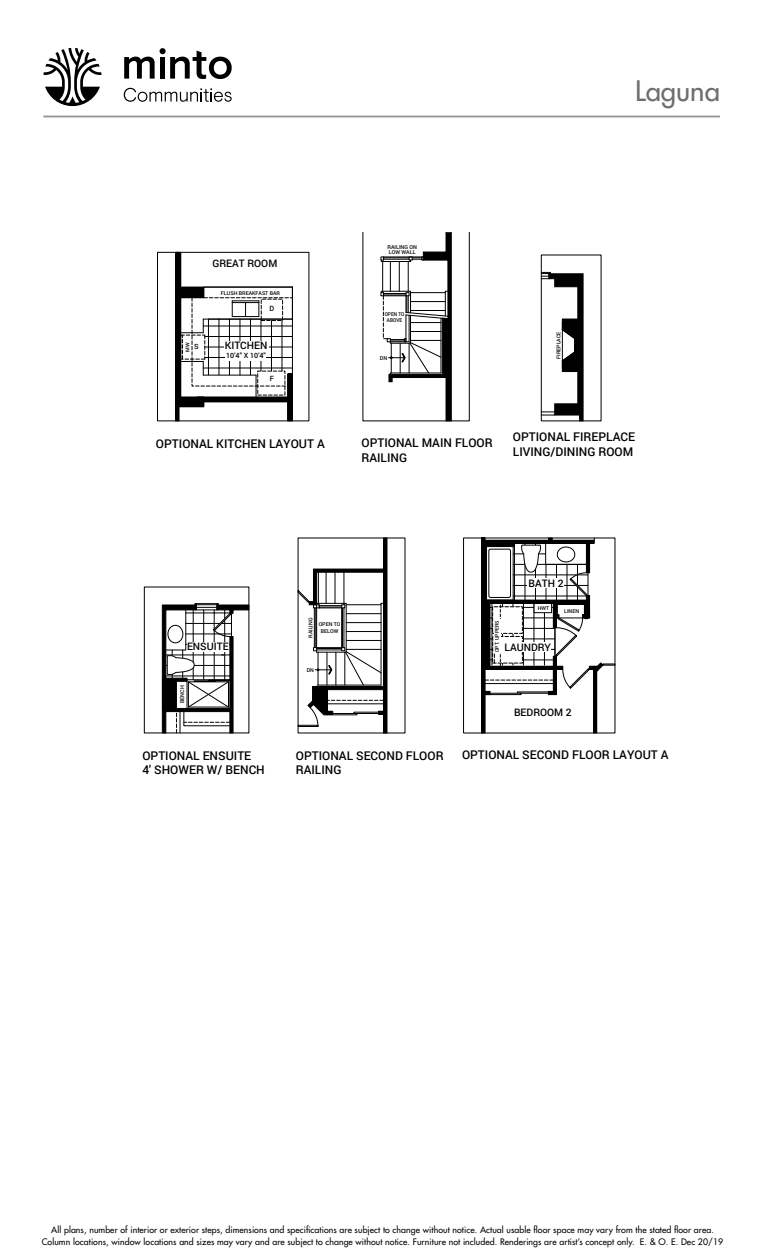
<style>
.page{position:relative;width:765px;height:1260px;background:#fff}
.page>*{position:absolute;margin:0;border:0;box-sizing:border-box;transform-origin:0 0}
.t1{font:27.5px "Futura";color:#6d6e71}
.t2{font:500 12px/14.4px "Roboto";color:#000}
.t3{font:500 10.25px "Roboto";color:#000}
.t4{font:8.75px/11.2px "Futura";letter-spacing:.01em;color:#000;text-align:center}
.t5{font:500 7.25px "Roboto";color:#000}
.t6{font:500 5.38px/5.9px "Roboto";color:#000}
.t7{font:500 5.25px/6.4px "Roboto";color:#000;text-align:center}
.t8{font:500 5.25px/6.4px "Roboto";color:#000;text-align:center;scale:.91 1}
.t9{font:500 5.12px "Roboto";color:#000}
</style>
<div class="page">
<hr style="left:43px;top:116px;width:677px;height:1px;background:#939598">
<svg style="left:43px;top:48px;width:59px;height:58px"></svg>
<svg style="left:124px;top:88px;width:108px;height:14px"></svg>
<svg style="left:124px;top:48px;width:108px;height:31px"></svg>
<div style="left:157px;top:252px;width:152px;height:169px;border:1px solid #000"></div>
<div style="left:144px;top:587px;width:105px;height:146px;border:1px solid #000"></div>
<hr style="left:292px;top:287px;width:1px;height:87px;background:#000">
<svg style="left:179px;top:252px;width:113px;height:169px"></svg>
<div style="left:224px;top:341px;width:44px;height:9px;background:#fff"></div>
<div style="left:225px;top:347px;width:41px;height:13px;background:#fff"></div>
<svg style="left:541px;top:272px;width:43px;height:149px"></svg>
<hr style="left:288px;top:374px;width:4px;height:47px;background:#000">
<div style="left:287px;top:374px;width:6px;height:47px;border:1px solid #000"></div>
<div style="left:178px;top:397px;width:26px;height:10px;background:#000"></div>
<div style="left:175px;top:395px;width:4px;height:26px;border:1px solid #000"></div>
<div style="left:176px;top:252px;width:5px;height:145px;background:#000"></div>
<div style="left:175px;top:252px;width:6px;height:146px;border:1px solid #000"></div>
<div style="left:178px;top:287px;width:26px;height:11px;background:#000"></div>
<div style="left:197px;top:397px;width:93px;height:5px;background:#000"></div>
<svg style="left:363px;top:232px;width:107px;height:189px"></svg>
<svg style="left:162px;top:603px;width:87px;height:130px"></svg>
<div style="left:162px;top:680px;width:13px;height:29px;background:#000"></div>
<svg style="left:481px;top:537px;width:134px;height:196px"></svg>
<svg style="left:298px;top:538px;width:89px;height:195px"></svg>
<h1 class="t1" style="left:635px;top:77px;width:86px">Laguna</h1>
<p class="t3" style="left:213px;top:260px;width:66px">GREAT ROOM</p>
<p class="t7" style="left:221px;top:290px;width:61px">FLUSH BREAKFAST BAR</p>
<p class="t7" style="left:185px;top:352px;width:11px;rotate:-90deg">MW</p>
<p class="t5" style="left:194px;top:344px;width:6px">S</p>
<p class="t5" style="left:270px;top:305px;width:6px">D</p>
<p class="t3" style="left:225px;top:342px;width:44px">KITCHEN</p>
<p class="t5" style="left:226px;top:352px;width:41px">10'4" X 10'4"</p>
<p class="t5" style="left:270px;top:375px;width:6px">F</p>
<h2 class="t2" style="left:156px;top:437px;width:170px">OPTIONAL KITCHEN LAYOUT A</h2>
<p class="t6" style="left:388px;top:244px;width:31px">RAILING ON<br>LOW WALL</p>
<p class="t8" style="left:385px;top:311px;width:23px">OPEN TO<br>ABOVE</p>
<p class="t6" style="left:380px;top:355px;width:9px">DN</p>
<p class="t7" style="left:556px;top:359px;width:29px;rotate:-90deg">FIREPLACE</p>
<h2 class="t2" style="left:362px;top:437px;width:133px">OPTIONAL MAIN FLOOR<br>RAILING</h2>
<h2 class="t2" style="left:513px;top:431px;width:124px">OPTIONAL FIREPLACE<br>LIVING/DINING ROOM</h2>
<p class="t3" style="left:187px;top:642px;width:43px">ENSUITE</p>
<p class="t6" style="left:180px;top:703px;width:19px;rotate:-90deg">BENCH</p>
<p class="t7" style="left:308px;top:638px;width:22px;rotate:-90deg">RAILING</p>
<p class="t7" style="left:319px;top:622px;width:23px">OPEN TO<br>BELOW</p>
<p class="t7" style="left:307px;top:667px;width:9px">DN</p>
<p class="t3" style="left:529px;top:579px;width:36px">BATH 2</p>
<p class="t7" style="left:538px;top:606px;width:13px">HWT</p>
<p class="t9" style="left:495px;top:652px;width:33px;rotate:-90deg">OPT. UPPERS</p>
<p class="t3" style="left:504px;top:643px;width:48px">LAUNDRY</p>
<p class="t7" style="left:564px;top:609px;width:16px">LINEN</p>
<p class="t3" style="left:514px;top:709px;width:59px">BEDROOM 2</p>
<h2 class="t2" style="left:142px;top:749px;width:124px">OPTIONAL ENSUITE<br>4' SHOWER W/ BENCH</h2>
<h2 class="t2" style="left:296px;top:749px;width:149px">OPTIONAL SECOND FLOOR<br>RAILING</h2>
<h2 class="t2" style="left:462px;top:748px;width:208px">OPTIONAL SECOND FLOOR LAYOUT A</h2>
<p class="t4" style="left:42px;top:1225px;width:683px">All plans, number of interior or exterior steps, dimensions and specifications are subject to change without notice. Actual usable floor space may vary from the stated floor area.<br>Column locations, window locations and sizes may vary and are subject to change without notice. Furniture not included. Renderings are artist’s concept only. E. &amp; O. E. Dec 20/19</p>
</div>
